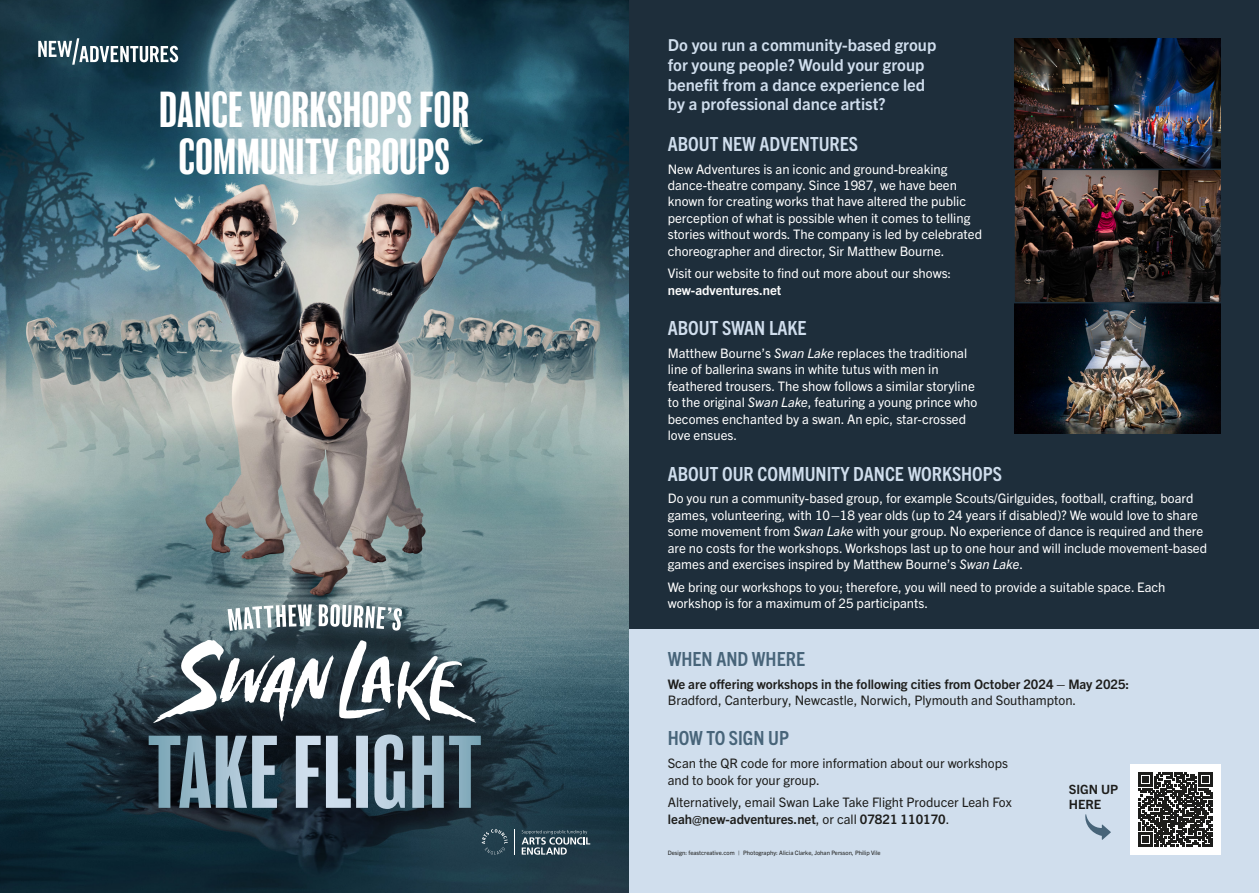
<style>
.page{position:relative;width:1259px;height:893px;background:#fff}
.page>*{position:absolute;margin:0;border:0;box-sizing:border-box;transform-origin:0 0}
.t1{font:condensed 46.5px/46.5px "Balboa";letter-spacing:.01em;color:#fff;text-align:center}
.H1_-_Light{font:700 condensed 19.5px "Trade Gothic Next LT Pro";color:#d0deed}
.H1_-_Dark{font:700 condensed 19.5px "Trade Gothic Next LT Pro";color:#476479}
.t2{font:700 16.5px/19.8px "Trade Gothic Next LT Pro";color:#d0deed}
.Body_-_Light{font:13.2px/16.4px "Trade Gothic Next LT Pro";color:#fff}
.Body_-_Dark{font:13.2px/16.4px "Trade Gothic Next LT Pro";color:#1d1d1b}
.Body_-_Dark-2{font:700 13.2px/16.4px "Trade Gothic Next LT Pro";color:#1d1d1b}
.t3{font:700 12.75px/14.7px "Trade Gothic Next LT Pro";color:#1d1d1b}
.Credit_-_Dark{font:6px "Trade Gothic Next LT Pro";color:#1d1d1b}
.s1{font-weight:700}
.s2{font-style:italic}
.s3{font-weight:400}
</style>
<div class="page">
<img style="left:0;top:0;width:629px;height:893px">
<div style="left:629px;top:0;width:630px;height:893px;background:#1e2e3b"></div>
<div style="left:629px;top:629px;width:630px;height:264px;background:#d0deed"></div>
<svg style="left:153px;top:640px;width:323px;height:83px"></svg>
<svg style="left:38px;top:38px;width:140px;height:27px"></svg>
<svg style="left:522px;top:830px;width:68px;height:25px;background:#556973"></svg>
<svg style="left:482px;top:829px;width:26px;height:26px"></svg>
<svg style="left:514px;top:829px;width:1px;height:26px"></svg>
<svg style="left:227px;top:604px;width:175px;height:27px"></svg>
<svg style="left:149px;top:734px;width:332px;height:75px;background:#607480"></svg>
<div style="left:1130px;top:765px;width:90px;height:90px;background:#fff"></div>
<svg style="left:1138px;top:773px;width:74px;height:74px"></svg>
<svg style="left:1085px;top:814px;width:26px;height:26px"></svg>
<img style="left:1015px;top:38px;width:205px;height:396px">
<svg style="left:1014px;top:168px;width:207px;height:136px;background:#362a27"></svg>
<p class="t1" style="left:159px;top:88px;width:311px">DANCE WORKSHOPS FOR<br>COMMUNITY GROUPS</p>
<p class="t2" style="left:668px;top:34px;width:270px">Do you run a community-based group for young people? Would your group benefit from a dance experience led by a professional dance artist?</p>
<p class="H1_-_Light" style="left:668px;top:130px;width:192px">ABOUT NEW ADVENTURES</p>
<p class="Body_-_Light" style="left:668px;top:160px;width:316px">New Adventures is an iconic and ground-breaking dance-theatre company. Since 1987, we have been known for creating works that have altered the public perception of what is possible when it comes to telling stories without words. The company is led by celebrated choreographer and director, Sir Matthew Bourne.</p>
<p class="Body_-_Light" style="left:668px;top:265px;width:285px">Visit our website to find out more about our shows: <span class="s1">new-adventures.net</span></p>
<p class="H1_-_Light" style="left:668px;top:315px;width:140px">ABOUT SWAN LAKE</p>
<p class="Body_-_Light" style="left:668px;top:344px;width:311px">Matthew Bourne’s <span class="s2">Swan Lake</span> replaces the traditional line of ballerina swans in white tutus with men in feathered trousers. The show follows a similar storyline to the original <span class="s2">Swan Lake</span>, featuring a young prince who becomes enchanted by a swan. An epic, star-crossed love ensues.</p>
<p class="H1_-_Light" style="left:668px;top:460px;width:336px">ABOUT OUR COMMUNITY DANCE WORKSHOPS</p>
<p class="Body_-_Light" style="left:668px;top:489px;width:541px">Do you run a community-based group, for example Scouts/Girlguides, football, crafting, board games, volunteering, with 10 –18 year olds (up to 24 years if disabled)? We would love to share some movement from <span class="s2">Swan Lake</span> with your group. No experience of dance is required and there are no costs for the workshops. Workshops last up to one hour and will include movement-based games and exercises inspired by Matthew Bourne’s <span class="s2">Swan Lake</span>.</p>
<p class="Body_-_Light" style="left:668px;top:578px;width:499px">We bring our workshops to you; therefore, you will need to provide a suitable space. Each workshop is for a maximum of 25 participants.</p>
<p class="H1_-_Dark" style="left:668px;top:645px;width:139px">WHEN AND WHERE</p>
<p class="Body_-_Dark-2" style="left:668px;top:675px;width:463px">We are offering workshops in the following cities from October 2024 – May 2025:<br><span class="s3">Bradford, Canterbury, Newcastle, Norwich, Plymouth and Southampton.</span></p>
<p class="H1_-_Dark" style="left:668px;top:725px;width:123px">HOW TO SIGN UP</p>
<p class="Body_-_Dark" style="left:668px;top:754px;width:342px">Scan the QR code for more information about our workshops and to book for your group.</p>
<p class="Body_-_Dark" style="left:668px;top:793px;width:346px">Alternatively, email Swan Lake Take Flight Producer Leah Fox <span class="s1">leah@new-adventures.net</span>, or call <span class="s1">07821 110170</span>.</p>
<p class="t3" style="left:1069px;top:782px;width:51px">SIGN UP<br>HERE</p>
<p class="Credit_-_Dark" style="left:668px;top:848px;width:214px">Design: feastcreative.com | Photography: Alicia Clarke, Johan Persson, Philip Vile</p>
</div>
